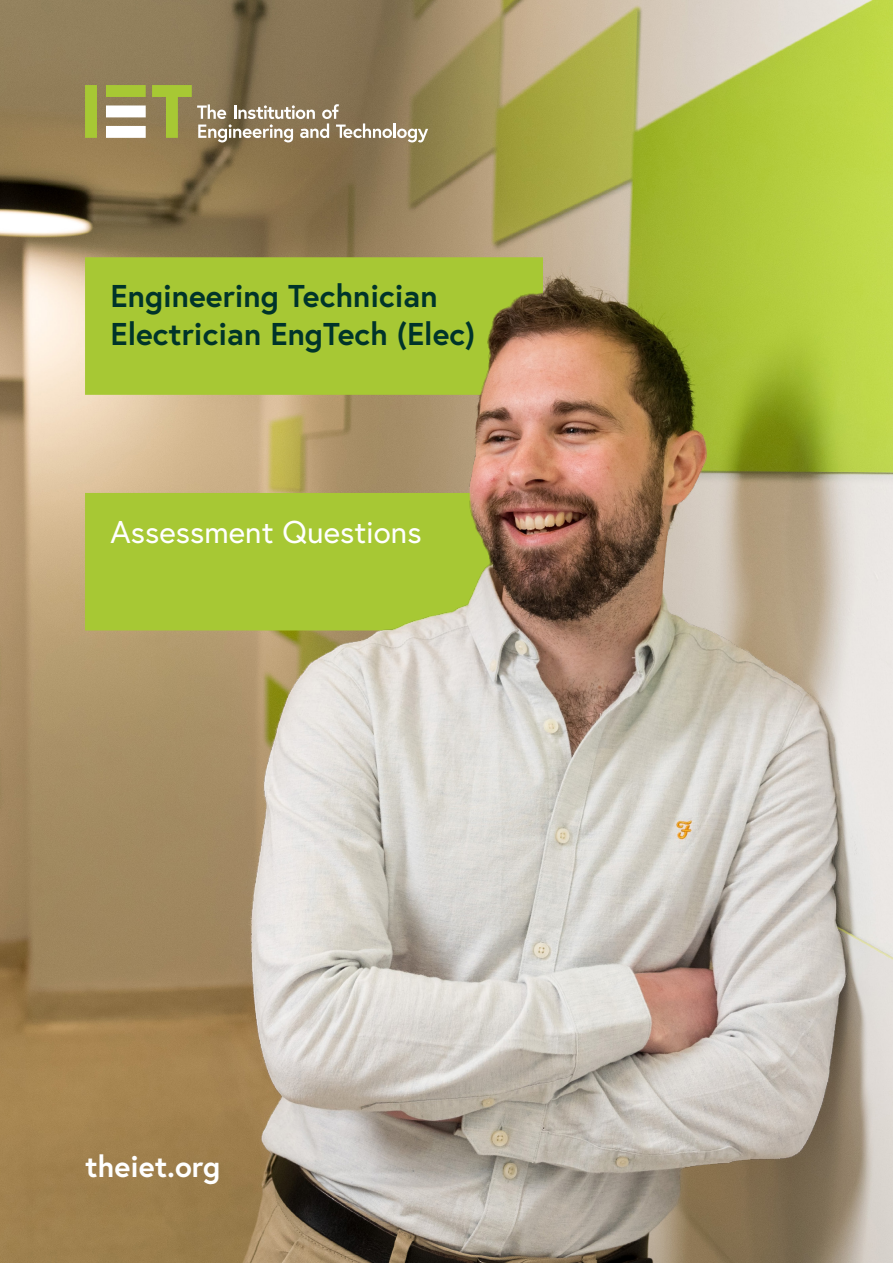
<style>
.page{position:relative;width:893px;height:1263px;background:#fff}
.page>*{position:absolute;margin:0;border:0;box-sizing:border-box;transform-origin:0 0}
.t1{font:700 31.5px/37.8px "Europa";color:#00342a}
.t2{font:31.5px "Europa";color:#fff}
.t3{font:700 30px "Europa";color:#fff}
</style>
<div class="page">
<img style="left:0;top:1193px;width:893px;height:70px">
<img style="left:0;top:0;width:893px;height:1193px">
<p class="t1" style="left:111px;top:276px;width:366px">Engineering Technician<br>Electrician EngTech (Elec)</p>
<p class="t2" style="left:110px;top:512px;width:313px">Assessment Questions</p>
<p class="t3" style="left:85px;top:1146px;width:137px">theiet.org</p>
</div>
